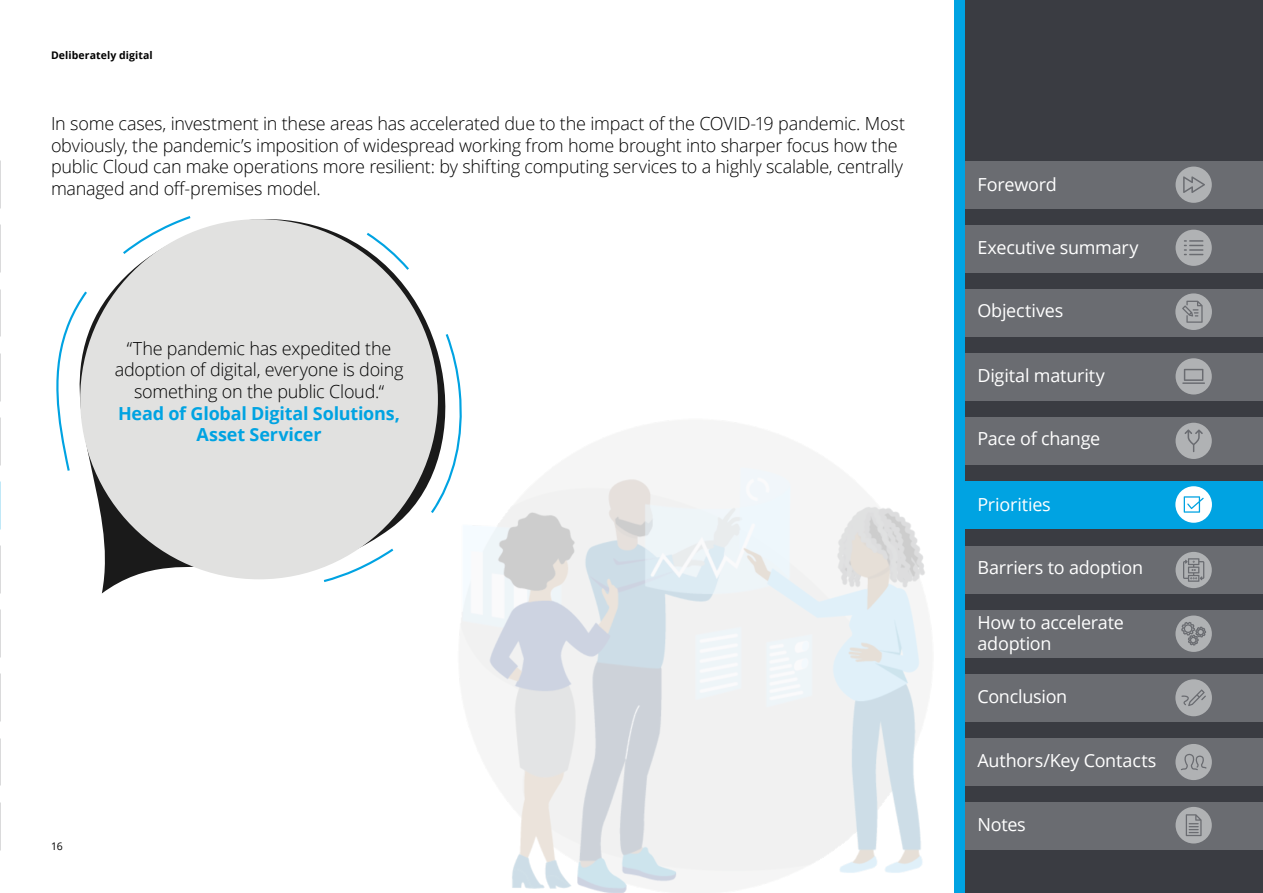
<style>
.page{position:relative;width:1263px;height:893px;background:#fff}
.page>*{position:absolute;margin:0;border:0;box-sizing:border-box;transform-origin:0 0}
.t1{font:300 18px/21.6px "Open Sans";letter-spacing:-.015em;color:#000;text-align:center}
.t2{font:18px/21.6px "Open Sans";letter-spacing:-.015em;color:#fff}
.t3{font:700 18px/21.6px "Open Sans";letter-spacing:-.01em;color:#00a3e2;text-align:center}
.t4{font:700 10.5px "Open Sans";letter-spacing:.01em;color:#000}
.t5{font:10.5px "Open Sans";color:#000}
</style>
<div class="page">
<div style="left:954px;top:0;width:11px;height:893px;background:#00a3e2"></div>
<svg style="left:92px;top:217px;width:244px;height:377px"></svg>
<div style="left:80px;top:219px;width:358px;height:360px;background:#e1e1e0;border-radius:50%"></div>
<svg style="left:56px;top:216px;width:134px;height:255px"></svg>
<svg style="left:324px;top:233px;width:138px;height:349px"></svg>
<div style="left:965px;top:0;width:298px;height:893px;background:#3a3c42"></div>
<div style="left:965px;top:161px;width:298px;height:48px;background:#6a6c71"></div>
<div style="left:965px;top:225px;width:298px;height:48px;background:#6a6c71"></div>
<div style="left:965px;top:353px;width:298px;height:48px;background:#6a6c71"></div>
<div style="left:965px;top:481px;width:298px;height:48px;background:#00a3e2"></div>
<div style="left:965px;top:610px;width:298px;height:48px;background:#6a6c71"></div>
<div style="left:965px;top:289px;width:298px;height:48px;background:#6a6c71"></div>
<div style="left:965px;top:417px;width:298px;height:48px;background:#6a6c71"></div>
<div style="left:965px;top:546px;width:298px;height:47px;background:#6a6c71"></div>
<div style="left:965px;top:674px;width:298px;height:48px;background:#6a6c71"></div>
<div style="left:965px;top:738px;width:298px;height:48px;background:#6a6c71"></div>
<div style="left:965px;top:802px;width:298px;height:48px;background:#6a6c71"></div>
<svg style="left:1175px;top:293px;width:37px;height:37px"></svg>
<svg style="left:1175px;top:230px;width:37px;height:36px"></svg>
<svg style="left:1175px;top:358px;width:37px;height:36px"></svg>
<svg style="left:1175px;top:167px;width:37px;height:36px"></svg>
<svg style="left:1175px;top:423px;width:37px;height:36px"></svg>
<svg style="left:1175px;top:486px;width:37px;height:37px"></svg>
<svg style="left:1175px;top:552px;width:37px;height:36px"></svg>
<svg style="left:1175px;top:615px;width:37px;height:37px"></svg>
<svg style="left:1175px;top:679px;width:37px;height:37px"></svg>
<svg style="left:1175px;top:744px;width:37px;height:36px"></svg>
<svg style="left:1175px;top:807px;width:37px;height:36px"></svg>
<img style="left:445px;top:405px;width:480px;height:488px">
<p class="t4" style="left:51px;top:48px;width:103px">Deliberately digital</p>
<p class="t1" style="left:51px;top:112px;width:855px;text-align:left">In some cases, investment in these areas has accelerated due to the impact of the COVID-19 pandemic. Most obviously, the pandemic’s imposition of widespread working from home brought into sharper focus how the public Cloud can make operations more resilient: by shifting computing services to a highly scalable, centrally managed and off-premises model.</p>
<p class="t1" style="left:115px;top:337px;width:290px">“The pandemic has expedited the adoption of digital, everyone is doing something on the public Cloud.“</p>
<p class="t3" style="left:118px;top:402px;width:283px">Head of Global Digital Solutions,<br>Asset Servicer</p>
<p class="t5" style="left:51px;top:839px;width:13px">16</p>
<p class="t2" style="left:977px;top:173px;width:81px">Foreword</p>
<p class="t2" style="left:977px;top:236px;width:163px">Executive summary</p>
<p class="t2" style="left:977px;top:299px;width:87px">Objectives</p>
<p class="t2" style="left:977px;top:364px;width:129px">Digital maturity</p>
<p class="t2" style="left:977px;top:427px;width:124px">Pace of change</p>
<p class="t2" style="left:977px;top:493px;width:75px">Priorities</p>
<p class="t2" style="left:977px;top:556px;width:167px">Barriers to adoption</p>
<p class="t2" style="left:977px;top:611px;width:148px">How to accelerate adoption</p>
<p class="t2" style="left:977px;top:685px;width:91px">Conclusion</p>
<p class="t2" style="left:977px;top:750px;width:180px">Authors/Key Contacts</p>
<p class="t2" style="left:977px;top:814px;width:50px">Notes</p>
</div>
